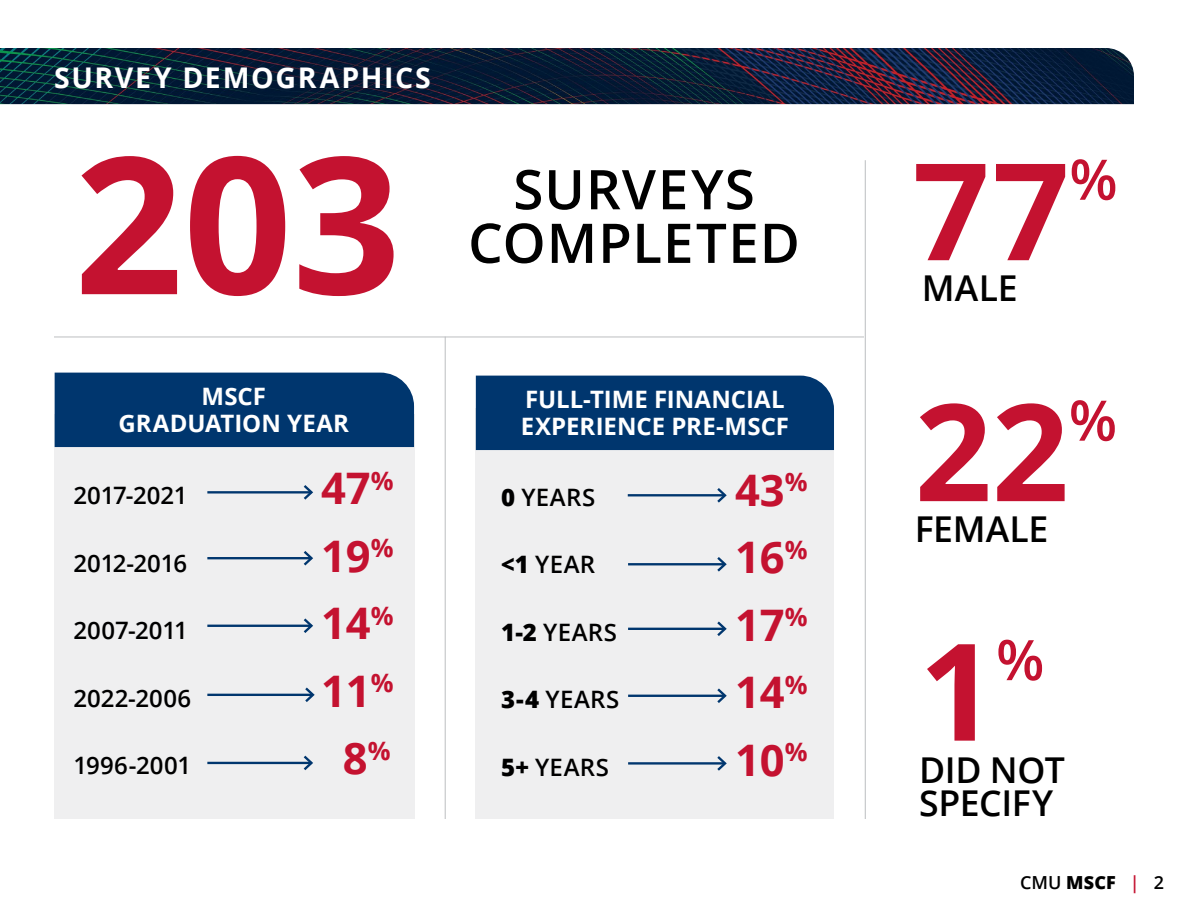
<style>
.page{position:relative;width:1188px;height:918px;background:#fff}
.page>*{position:absolute;margin:0;border:0;box-sizing:border-box;transform-origin:0 0}
.t1{font:700 190.65px "Open Sans";color:#c41230}
.t2{font:700 135px "Open Sans";color:#c41230}
.t3{font:600 55.95px "Open Sans";color:#c41230}
.t4{font:600 54.75px "Open Sans";letter-spacing:.02em;color:#000}
.t5{font:700 43.5px "Open Sans";color:#c41230}
.t6{font:600 35.55px/33.8px "Open Sans";letter-spacing:-.01em;color:#000}
.t7{font:700 28.5px "Open Sans";letter-spacing:.055em;color:#fff}
.t8{font:600 24px "Open Sans";letter-spacing:.01em;color:#000}
.t9{font:700 24px/27px "Open Sans";color:#fff}
.t10{font:600 24px "Open Sans";letter-spacing:-.01em;color:#000}
.t11{font:600 18px "Open Sans";color:#000}
.s1{font-weight:800}
.s2{color:#c41230}
</style>
<div class="page">
<hr style="left:445px;top:337px;width:1px;height:482px;background:#bcbec0">
<hr style="left:865px;top:160px;width:1px;height:659px;background:#bcbec0">
<img style="left:0;top:48px;width:1134px;height:56px">
<div style="left:55px;top:414px;width:360px;height:405px;background:#efeff0"></div>
<hr style="left:207px;top:491px;width:104px;height:3px;background:#00366e">
<svg style="left:301px;top:485px;width:12px;height:15px"></svg>
<hr style="left:207px;top:625px;width:104px;height:2px;background:#00366e">
<svg style="left:301px;top:618px;width:12px;height:15px"></svg>
<hr style="left:207px;top:694px;width:106px;height:2px;background:#00366e">
<svg style="left:303px;top:687px;width:12px;height:15px"></svg>
<hr style="left:207px;top:557px;width:104px;height:2px;background:#00366e">
<svg style="left:301px;top:551px;width:12px;height:15px"></svg>
<hr style="left:207px;top:762px;width:104px;height:2px;background:#00366e">
<svg style="left:301px;top:755px;width:12px;height:16px"></svg>
<div style="left:476px;top:408px;width:358px;height:411px;background:#efeff0"></div>
<div style="left:476px;top:376px;width:358px;height:74px;background:#00366e"></div>
<hr style="left:628px;top:494px;width:97px;height:2px;background:#00366e">
<svg style="left:715px;top:488px;width:12px;height:15px"></svg>
<hr style="left:628px;top:563px;width:97px;height:2px;background:#00366e">
<svg style="left:715px;top:557px;width:12px;height:15px"></svg>
<hr style="left:628px;top:628px;width:97px;height:2px;background:#00366e">
<svg style="left:715px;top:621px;width:12px;height:15px"></svg>
<hr style="left:628px;top:695px;width:97px;height:2px;background:#00366e">
<svg style="left:715px;top:688px;width:12px;height:15px"></svg>
<hr style="left:628px;top:762px;width:97px;height:3px;background:#00366e">
<svg style="left:715px;top:756px;width:12px;height:15px"></svg>
<div style="left:55px;top:373px;width:359px;height:74px;background:#00366e"></div>
<hr style="left:54px;top:337px;width:810px;height:1px;background:#bcbec0">
<p class="t7" style="left:54px;top:57px;width:378px">SURVEY DEMOGRAPHICS</p>
<h1 class="t1" style="left:74px;top:90px;width:328px">203</h1>
<h3 class="t4" style="left:513px;top:152px;width:243px">SURVEYS</h3>
<h3 class="t4" style="left:468px;top:205px;width:333px">COMPLETED</h3>
<h2 class="t2" style="left:913px;top:116px;width:158px">77</h2>
<h3 class="t3" style="left:1069px;top:141px;width:50px">%</h3>
<h3 class="t6" style="left:922px;top:270px;width:97px">MALE</h3>
<p class="t9" style="left:118px;top:382px;width:232px;text-align:center">MSCF<br>GRADUATION YEAR</p>
<p class="t9" style="left:521px;top:385px;width:270px">FULL-TIME FINANCIAL<br>EXPERIENCE PRE-MSCF</p>
<p class="t10" style="left:74px;top:479px;width:115px">2017-2021</p>
<h3 class="t5" style="left:321px;top:458px;width:74px">47<sup>%</sup></h3>
<p class="t8" style="left:501px;top:480px;width:96px"><span class="s1">0</span> YEARS</p>
<h3 class="t5" style="left:735px;top:459px;width:74px">43<sup>%</sup></h3>
<h2 class="t2" style="left:915px;top:357px;width:156px">22</h2>
<h3 class="t3" style="left:1069px;top:382px;width:50px">%</h3>
<p class="t10" style="left:74px;top:546px;width:115px">2012-2016</p>
<h3 class="t5" style="left:321px;top:525px;width:74px">19<sup>%</sup></h3>
<p class="t8" style="left:501px;top:548px;width:96px"><span class="s1">&lt;1</span> YEAR</p>
<h3 class="t5" style="left:735px;top:527px;width:74px">16<sup>%</sup></h3>
<h3 class="t6" style="left:915px;top:511px;width:135px">FEMALE</h3>
<p class="t8" style="left:74px;top:614px;width:116px">2007-2011</p>
<p class="t8" style="left:74px;top:681px;width:119px">2022-2006</p>
<p class="t8" style="left:74px;top:749px;width:119px">1996-2001</p>
<h3 class="t5" style="left:321px;top:593px;width:74px">14<sup>%</sup></h3>
<h3 class="t5" style="left:321px;top:660px;width:74px">11<sup>%</sup></h3>
<h3 class="t5" style="left:343px;top:728px;width:49px">8<sup>%</sup></h3>
<p class="t8" style="left:501px;top:615px;width:117px"><span class="s1">1-2</span> YEARS</p>
<p class="t8" style="left:501px;top:683px;width:120px"><span class="s1">3-4</span> YEARS</p>
<p class="t8" style="left:501px;top:750px;width:109px"><span class="s1">5+</span> YEARS</p>
<h3 class="t5" style="left:735px;top:594px;width:74px">17<sup>%</sup></h3>
<h3 class="t5" style="left:735px;top:662px;width:74px">14<sup>%</sup></h3>
<h3 class="t5" style="left:735px;top:729px;width:74px">10<sup>%</sup></h3>
<h2 class="t2" style="left:919px;top:596px;width:79px">1</h2>
<h3 class="t3" style="left:996px;top:621px;width:50px">%</h3>
<h3 class="t6" style="left:919px;top:752px;width:148px">DID NOT<br>SPECIFY</h3>
<p class="t11" style="left:1020px;top:870px;width:145px">CMU <span class="s1">MSCF</span> <span class="s2">|</span> 2</p>
</div>
